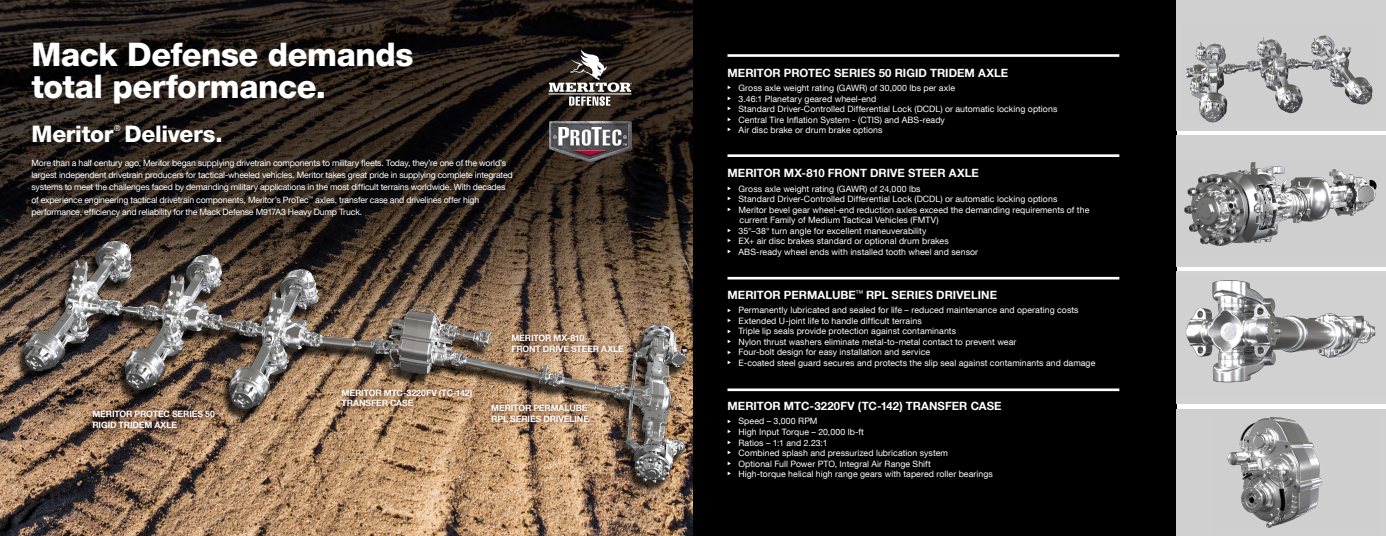
<style>
.page{position:relative;width:1386px;height:536px;background:#fff}
.page>*{position:absolute;margin:0;border:0;box-sizing:border-box;transform-origin:0 0}
.t1{font:800 32.38px/31.5px "Helvetica Neue LT Com";letter-spacing:-.015em;color:#fff}
.t2{font:800 22.75px "Helvetica Neue LT Com";letter-spacing:-.015em;color:#fff}
.t3{font:700 11.38px "Helvetica Neue LT Com";letter-spacing:.005em;color:#fff}
.t4{font:8.75px/10.5px "Helvetica Neue LT Com";letter-spacing:.005em;color:#fff}
.t5{font:8.75px/12.2px "Helvetica Neue LT Com";letter-spacing:-.02em;color:#fff}
.t6{font:700 8.75px/10.5px "Helvetica Neue LT Com";letter-spacing:-.015em;color:#fff}
.t7{font:8.14px "Helvetica Neue LT Com";color:#fff}
</style>
<div class="page">
<img style="left:0;top:0;width:693px;height:536px">
<img style="left:549px;top:121px;width:83px;height:41px">
<img style="left:0;top:236px;width:693px;height:257px">
<div style="left:88px;top:405px;width:132px;height:28px;background:#4f1b05;opacity:.75"></div>
<div style="left:337px;top:384px;width:141px;height:28px;background:#4f1b05;opacity:.75"></div>
<div style="left:486px;top:399px;width:111px;height:28px;background:#4f1b05;opacity:.75"></div>
<div style="left:507px;top:329px;width:122px;height:28px;background:#4f1b05;opacity:.75"></div>
<div style="left:543px;top:45px;width:95px;height:67px;background:#1d1714;opacity:.75"></div>
<svg style="left:549px;top:50px;width:83px;height:56px;background:#58524e"></svg>
<div style="left:693px;top:0;width:484px;height:536px;background:#000"></div>
<div style="left:1177px;top:135px;width:209px;height:132px;background:#cfd0cf"></div>
<div style="left:1177px;top:0;width:209px;height:130px;background:#cfd0cf"></div>
<div style="left:1177px;top:272px;width:209px;height:132px;background:#d1d2d1"></div>
<div style="left:1177px;top:409px;width:209px;height:127px;background:#cfd0cf"></div>
<img style="left:1184px;top:162px;width:193px;height:84px">
<img style="left:1176px;top:278px;width:200px;height:115px">
<img style="left:1227px;top:417px;width:95px;height:111px">
<img style="left:1185px;top:35px;width:188px;height:88px">
<hr style="left:727px;top:54px;width:392px;height:3px;background:#fff">
<hr style="left:727px;top:154px;width:392px;height:3px;background:#fff">
<hr style="left:727px;top:277px;width:392px;height:2px;background:#fff">
<hr style="left:727px;top:388px;width:392px;height:3px;background:#fff">
<h1 class="t1" style="left:32px;top:39px;width:384px">Mack Defense demands total performance.</h1>
<h2 class="t2" style="left:32px;top:120px;width:83px">Meritor</h2>
<p class="t7" style="left:114px;top:123px;width:8px">®</p>
<h2 class="t2" style="left:125px;top:120px;width:100px">Delivers.</h2>
<p class="t5" style="left:31px;top:156px;width:483px">More than a half century ago, Meritor began supplying drivetrain components to military fleets. Today, they’re one of the world’s largest independent drivetrain producers for tactical-wheeled vehicles. Meritor takes great pride in supplying complete integrated systems to meet the challenges faced by demanding military applications in the most difficult terrains worldwide. With decades of experience engineering tactical drivetrain components, Meritor’s ProTec<sup>™</sup> axles, transfer case and drivelines offer high performance, efficiency and reliability for the Mack Defense M917A3 Heavy Dump Truck.</p>
<p class="t6" style="left:92px;top:408px;width:124px">MERITOR PROTEC SERIES 50<br>RIGID TRIDEM AXLE</p>
<p class="t6" style="left:342px;top:387px;width:132px">MERITOR MTC-3220FV (TC-142)<br>TRANSFER CASE</p>
<p class="t6" style="left:511px;top:332px;width:114px">MERITOR MX-810<br>FRONT DRIVE STEER AXLE</p>
<p class="t6" style="left:491px;top:402px;width:103px">MERITOR PERMALUBE<sup>™<br></sup>RPL SERIES DRIVELINE</p>
<h3 class="t3" style="left:727px;top:65px;width:282px">MERITOR PROTEC SERIES 50 RIGID TRIDEM AXLE</h3>
<p class="t4" style="left:727px;top:82px;width:229px">◆ Gross axle weight rating (GAWR) of 30,000 lbs per axle</p>
<p class="t4" style="left:727px;top:93px;width:150px">◆ 3.46:1 Planetary geared wheel-end</p>
<p class="t4" style="left:727px;top:103px;width:331px">◆ Standard Driver-Controlled Differential Lock (DCDL) or automatic locking options</p>
<p class="t4" style="left:727px;top:114px;width:219px">◆ Central Tire Inflation System - (CTIS) and ABS-ready</p>
<p class="t4" style="left:727px;top:124px;width:157px">◆ Air disc brake or drum brake options</p>
<h3 class="t3" style="left:727px;top:166px;width:253px">MERITOR MX-810 FRONT DRIVE STEER AXLE</h3>
<p class="t4" style="left:727px;top:183px;width:195px">◆ Gross axle weight rating (GAWR) of 24,000 lbs</p>
<p class="t4" style="left:727px;top:193px;width:331px">◆ Standard Driver-Controlled Differential Lock (DCDL) or automatic locking options</p>
<p class="t4" style="left:740px;top:204px;width:351px;text-indent:-12px">◆ Meritor bevel gear wheel-end reduction axles exceed the demanding requirements of the current Family of Medium Tactical Vehicles (FMTV)</p>
<p class="t4" style="left:727px;top:225px;width:201px">◆ 35°–38° turn angle for excellent maneuverability</p>
<p class="t4" style="left:727px;top:235px;width:223px">◆ EX+ air disc brakes standard or optional drum brakes</p>
<p class="t4" style="left:727px;top:246px;width:252px">◆ ABS-ready wheel ends with installed tooth wheel and sensor</p>
<h3 class="t3" style="left:727px;top:287px;width:271px">MERITOR PERMALUBE<sup>™</sup> RPL SERIES DRIVELINE</h3>
<p class="t4" style="left:727px;top:304px;width:353px">◆ Permanently lubricated and sealed for life – reduced maintenance and operating costs</p>
<p class="t4" style="left:727px;top:315px;width:196px">◆ Extended U-joint life to handle difficult terrains</p>
<p class="t4" style="left:727px;top:325px;width:230px">◆ Triple lip seals provide protection against contaminants</p>
<p class="t4" style="left:727px;top:336px;width:290px">◆ Nylon thrust washers eliminate metal-to-metal contact to prevent wear</p>
<p class="t4" style="left:727px;top:346px;width:204px">◆ Four-bolt design for easy installation and service</p>
<p class="t4" style="left:727px;top:357px;width:369px">◆ E-coated steel guard secures and protects the slip seal against contaminants and damage</p>
<h3 class="t3" style="left:727px;top:398px;width:276px">MERITOR MTC-3220FV (TC-142) TRANSFER CASE</h3>
<p class="t4" style="left:727px;top:416px;width:92px">◆ Speed – 3,000 RPM</p>
<p class="t4" style="left:727px;top:426px;width:138px">◆ High Input Torque – 20,000 lb-ft</p>
<p class="t4" style="left:727px;top:437px;width:102px">◆ Ratios – 1:1 and 2.23:1</p>
<p class="t4" style="left:727px;top:447px;width:222px">◆ Combined splash and pressurized lubrication system</p>
<p class="t4" style="left:727px;top:458px;width:205px">◆ Optional Full Power PTO, Integral Air Range Shift</p>
<p class="t4" style="left:727px;top:468px;width:267px">◆ High-torque helical high range gears with tapered roller bearings</p>
</div>
